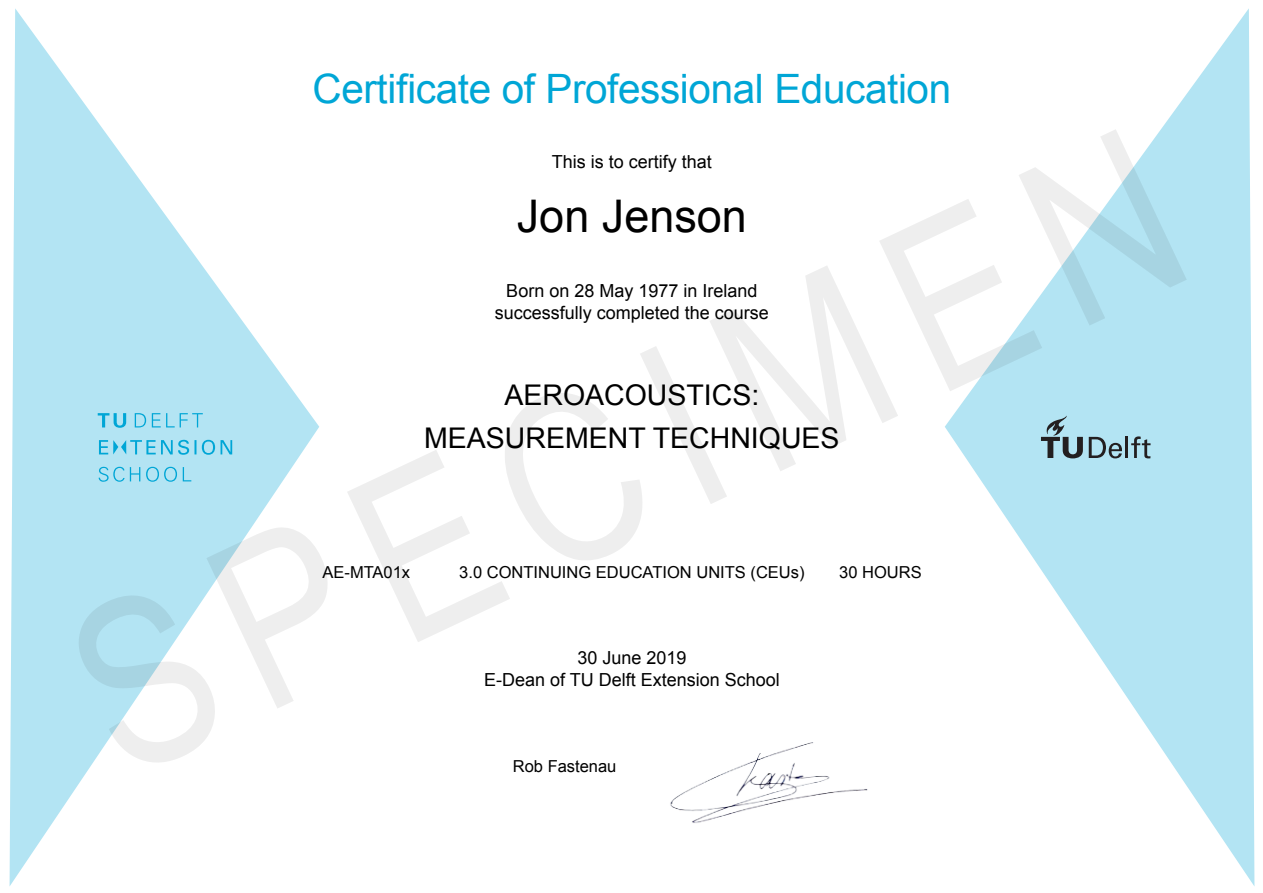
<style>
.page{position:relative;width:1263px;height:893px;background:#fff}
.page>*{position:absolute;margin:0;border:0;box-sizing:border-box;transform-origin:0 0}
.t1{font:45px "Arial";color:#000}
.t2{font:40.5px "Arial";letter-spacing:-.01em;color:#00a6d6}
.t3{font:28.5px "Arial";color:#000}
.t4{font:18px "Arial";color:#000}
.t5{font:16.5px "Arial";color:#000}
</style>
<div class="page">
<img style="left:670px;top:742px;width:198px;height:81px">
<svg style="left:10px;top:8px;width:309px;height:878px"></svg>
<svg style="left:945px;top:8px;width:309px;height:878px"></svg>
<svg style="left:99px;top:467px;width:92px;height:15px"></svg>
<svg style="left:98px;top:413px;width:105px;height:15px;background:#8ad6ec"></svg>
<svg style="left:99px;top:440px;width:133px;height:15px;background:#7ed1ea"></svg>
<svg style="left:1041px;top:416px;width:42px;height:42px;background:#84a4ae"></svg>
<hr style="left:1125px;top:437px;width:3px;height:21px;background:#231f20">
<svg style="left:1131px;top:436px;width:19px;height:22px"></svg>
<svg style="left:1089px;top:437px;width:33px;height:21px"></svg>
<p class="t2" style="left:313px;top:62px;width:640px">Certificate of Professional Education</p>
<p class="t4" style="left:552px;top:149px;width:162px">This is to certify that</p>
<p class="t1" style="left:517px;top:187px;width:232px">Jon Jenson</p>
<p class="t4" style="left:506px;top:279px;width:253px">Born on 28 May 1977 in Ireland</p>
<p class="t4" style="left:495px;top:301px;width:276px">successfully completed the course</p>
<p class="t3" style="left:504px;top:376px;width:256px">AEROACOUSTICS:</p>
<p class="t3" style="left:424px;top:420px;width:417px">MEASUREMENT TECHNIQUES</p>
<p class="t5" style="left:322px;top:561px;width:89px">AE-MTA01x</p>
<p class="t5" style="left:459px;top:561px;width:347px">3.0 CONTINUING EDUCATION UNITS (CEUs)</p>
<p class="t5" style="left:839px;top:561px;width:84px">30 HOURS</p>
<p class="t4" style="left:577px;top:646px;width:111px">30 June 2019</p>
<p class="t4" style="left:484px;top:668px;width:297px">E-Dean of TU Delft Extension School</p>
<p class="t5" style="left:513px;top:756px;width:105px">Rob Fastenau</p>
</div>
